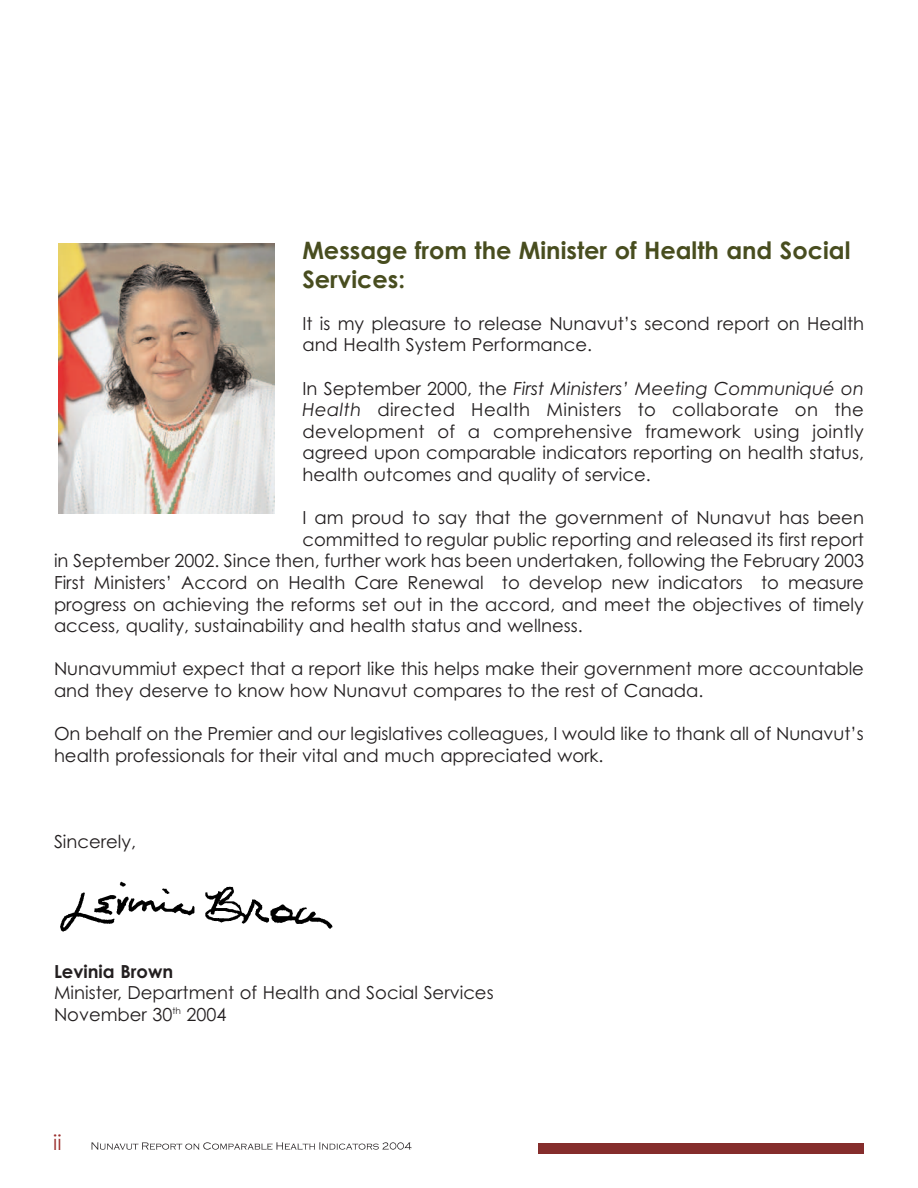
<style>
.page{position:relative;width:918px;height:1188px;background:#fff}
.page>*{position:absolute;margin:0;border:0;box-sizing:border-box;transform-origin:0 0}
.t1{font:700 24px/28.8px "Century Gothic";color:#484d1f}
.t2{font:21px "Century Gothic";color:#9b2f2d}
.t3{font:18px/21.6px "Century Gothic";color:#231f20}
.t4{font:700 18px "Century Gothic";color:#231f20}
.s1{font-style:italic}
</style>
<div class="page">
<hr style="left:91px;top:1153px;width:514px;height:1px;background:#9b2f2c">
<div style="left:537px;top:1143px;width:327px;height:11px;background:#852d2c"></div>
<svg style="left:91px;top:1142px;width:320px;height:8px"></svg>
<img style="left:58px;top:244px;width:216px;height:270px">
<img style="left:60px;top:881px;width:273px;height:51px">
<h1 class="t1" style="left:302px;top:236px;width:550px">Message from the Minister of Health and Social<br>Services:</h1>
<p class="t3" style="left:302px;top:313px;width:563px">It is my pleasure to release Nunavut’s second report on Health and Health System Performance.</p>
<p class="t3" style="left:302px;top:378px;width:563px;text-align:justify">In September 2000, the <span class="s1">First Ministers’ Meeting Communiqué on Health</span> directed Health Ministers to collaborate on the development of a comprehensive framework using jointly agreed upon comparable indicators reporting on health status, health outcomes and quality of service.</p>
<p class="t3" style="left:302px;top:507px;width:563px">I am proud to say that the government of Nunavut has been</p>
<p class="t3" style="left:302px;top:529px;width:563px">committed to regular public reporting and released its first report</p>
<p class="t3" style="left:54px;top:550px;width:812px">in September 2002. Since then, further work has been undertaken, following the February 2003</p>
<p class="t3" style="left:54px;top:572px;width:812px">First Ministers’ Accord on Health Care Renewal to develop new indicators to measure</p>
<p class="t3" style="left:54px;top:594px;width:811px">progress on achieving the reforms set out in the accord, and meet the objectives of timely</p>
<p class="t3" style="left:54px;top:615px;width:530px">access, quality, sustainability and health status and wellness.</p>
<p class="t3" style="left:54px;top:658px;width:812px">Nunavummiut expect that a report like this helps make their government more accountable and they deserve to know how Nunavut compares to the rest of Canada.</p>
<p class="t3" style="left:54px;top:723px;width:811px">On behalf on the Premier and our legislatives colleagues, I would like to thank all of Nunavut’s health professionals for their vital and much appreciated work.</p>
<p class="t3" style="left:54px;top:831px;width:84px">Sincerely,</p>
<p class="t4" style="left:54px;top:961px;width:121px">Levinia Brown</p>
<p class="t3" style="left:54px;top:982px;width:441px">Minister, Department of Health and Social Services<br>November 30<sup>th</sup> 2004</p>
<p class="t2" style="left:53px;top:1130px;width:10px">ii</p>
</div>
